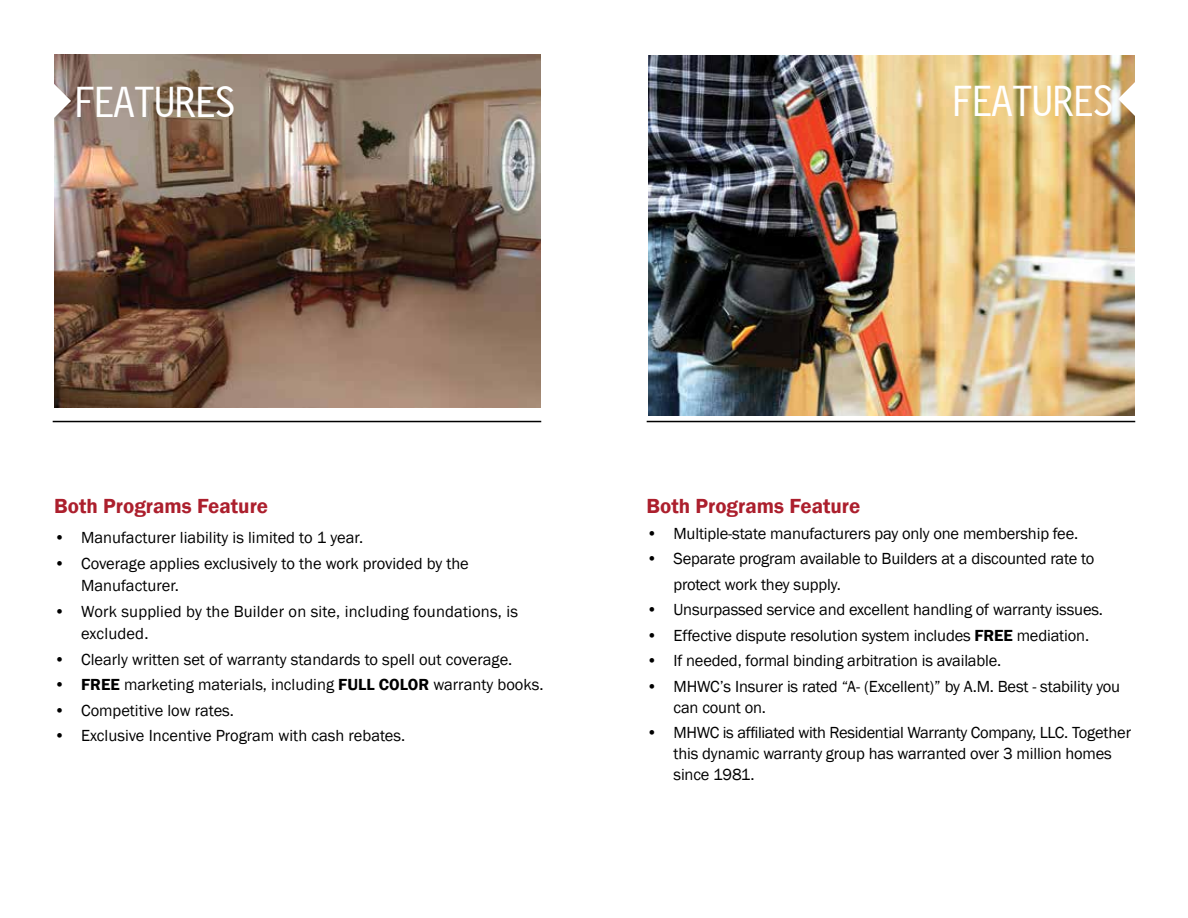
<style>
.page{position:relative;width:1188px;height:918px;background:#fff}
.page>*{position:absolute;margin:0;border:0;box-sizing:border-box;transform-origin:0 0}
.t1{font:45px "Letter Gothic 12 Pitch BT";letter-spacing:-.05em;color:#fff}
.t2{font:600 21px "Franklin Gothic";color:#ac1f2d}
.t3{font:16.5px/21px "Franklin Gothic";letter-spacing:-.01em;color:#000}
.t4{font:16.5px/22.5px "Franklin Gothic";letter-spacing:.01em;color:#000}
.s1{font-weight:600}
</style>
<div class="page">
<img style="left:54px;top:54px;width:486px;height:354px">
<hr style="left:53px;top:421px;width:488px;height:1px;background:#000">
<img style="left:648px;top:56px;width:486px;height:360px">
<svg style="left:1118px;top:82px;width:17px;height:34px"></svg>
<hr style="left:647px;top:421px;width:488px;height:1px;background:#000">
<svg style="left:54px;top:84px;width:17px;height:34px"></svg>
<h1 class="t1" style="left:72px;top:77px;width:166px">FEATURES</h1>
<h1 class="t1" style="left:950px;top:76px;width:166px">FEATURES</h1>
<p class="t2" style="left:54px;top:493px;width:216px">Both Programs Feature</p>
<p class="t3" style="left:54px;top:527px;width:311px">• Manufacturer liability is limited to 1 year.</p>
<p class="t3" style="left:81px;top:552px;width:389px;line-height:22.5px;text-indent:-27px">• Coverage applies exclusively to the work provided by the<br>Manufacturer.</p>
<p class="t4" style="left:81px;top:600px;width:438px;text-indent:-27px">• Work supplied by the Builder on site, including foundations, is excluded.</p>
<p class="t3" style="left:54px;top:649px;width:460px">• Clearly written set of warranty standards to spell out coverage.</p>
<p class="t3" style="left:54px;top:674px;width:491px"><span class="s1">• FREE</span> marketing materials, including <span class="s1">FULL COLOR</span> warranty books.</p>
<p class="t3" style="left:54px;top:700px;width:181px">• Competitive low rates.</p>
<p class="t3" style="left:54px;top:725px;width:353px">• Exclusive Incentive Program with cash rebates.</p>
<p class="t2" style="left:646px;top:493px;width:216px">Both Programs Feature</p>
<p class="t3" style="left:646px;top:523px;width:433px">• Multiple-state manufacturers pay only one membership fee.</p>
<p class="t3" style="left:673px;top:546px;width:423px;line-height:25.5px;text-indent:-27px">• Separate program available to Builders at a discounted rate to protect work they supply.</p>
<p class="t3" style="left:646px;top:599px;width:458px">• Unsurpassed service and excellent handling of warranty issues.</p>
<p class="t3" style="left:646px;top:625px;width:444px">• Effective dispute resolution system includes <span class="s1">FREE</span> mediation.</p>
<p class="t3" style="left:647px;top:650px;width:356px">• If needed, formal binding arbitration is available.</p>
<p class="t3" style="left:674px;top:676px;width:448px;text-indent:-27px">• MHWC’s Insurer is rated “A- (Excellent)” by A.M. Best - stability you can count on.</p>
<p class="t3" style="left:674px;top:722px;width:459px;text-indent:-27px">• MHWC is affiliated with Residential Warranty Company, LLC. Together this dynamic warranty group has warranted over 3 million homes since 1981.</p>
</div>
